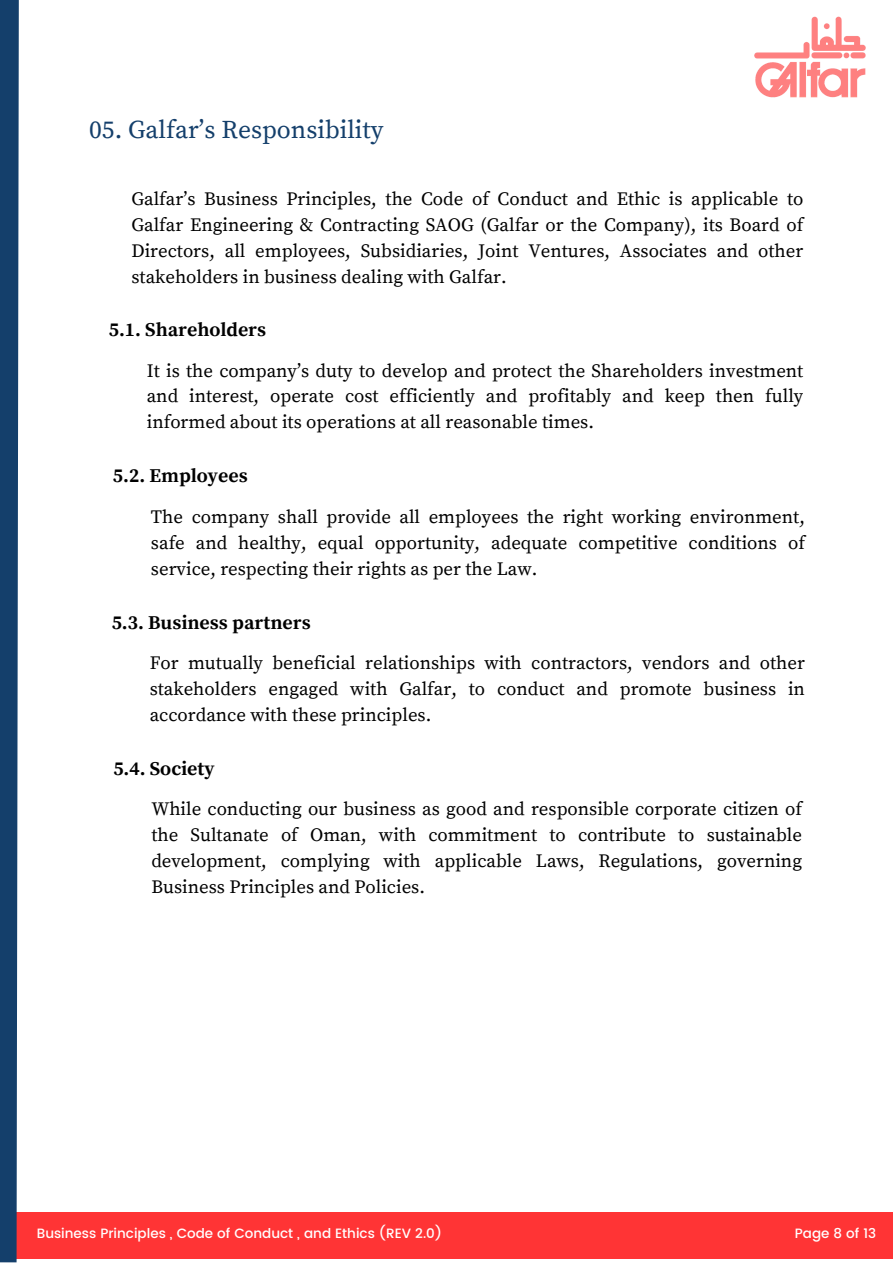
<style>
.page{position:relative;width:893px;height:1264px;background:#fff}
.page>*{position:absolute;margin:0;border:0;box-sizing:border-box;transform-origin:0 0}
.t1{font:25.5px "Source Serif Pro";color:#143f6b}
.t2{font:700 19.5px "Source Serif Pro";color:#000}
.t3{font:18.75px/25.8px "Source Serif Pro";color:#000;text-align:justify}
.t4{font:500 13.5px "Poppins";color:#fff}
</style>
<div class="page">
<img style="left:754px;top:16px;width:112px;height:82px">
<div style="left:0;top:1212px;width:892px;height:46px;background:#ff3435"></div>
<svg style="left:0;top:0;width:30px;height:1262px"></svg>
<p class="t1" style="left:89px;top:114px;width:296px">05. Galfar’s Responsibility</p>
<p class="t3" style="left:131px;top:186px;width:673px">Galfar’s Business Principles, the Code of Conduct and Ethic is applicable to Galfar Engineering &amp; Contracting SAOG (Galfar or the Company), its Board of Directors, all employees, Subsidiaries, Joint Ventures, Associates and other stakeholders in business dealing with Galfar.</p>
<p class="t2" style="left:109px;top:318px;width:159px">5.1. Shareholders</p>
<p class="t3" style="left:147px;top:358px;width:658px">It is the company’s duty to develop and protect the Shareholders investment and interest, operate cost efficiently and profitably and keep then fully informed about its operations at all reasonable times.</p>
<p class="t2" style="left:113px;top:464px;width:136px">5.2. Employees</p>
<p class="t3" style="left:151px;top:504px;width:655px">The company shall provide all employees the right working environment, safe and healthy, equal opportunity, adequate competitive conditions of service, respecting their rights as per the Law.</p>
<p class="t2" style="left:112px;top:611px;width:200px">5.3. Business partners</p>
<p class="t3" style="left:150px;top:651px;width:656px">For mutually beneficial relationships with contractors, vendors and other stakeholders engaged with Galfar, to conduct and promote business in accordance with these principles.</p>
<p class="t2" style="left:113px;top:756px;width:103px">5.4. Society</p>
<p class="t3" style="left:151px;top:797px;width:652px">While conducting our business as good and responsible corporate citizen of the Sultanate of Oman, with commitment to contribute to sustainable development, complying with applicable Laws, Regulations, governing Business Principles and Policies.</p>
<p class="t4" style="left:37px;top:1225px;width:407px">Business Principles , Code of Conduct , and Ethics (REV 2.0)</p>
<p class="t4" style="left:794px;top:1225px;width:83px">Page 8 of 13</p>
</div>
